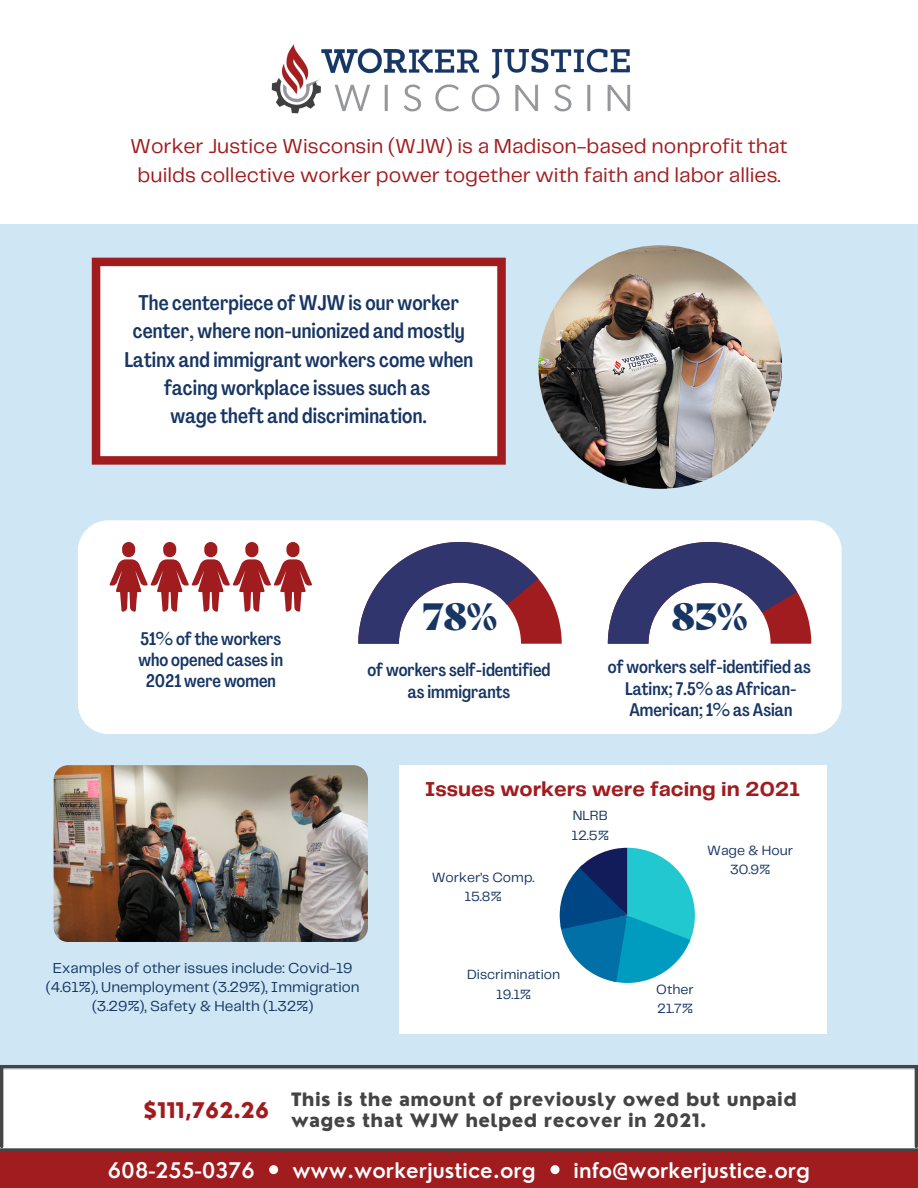
<style>
.page{position:relative;width:918px;height:1188px;background:#fff}
.page>*{position:absolute;margin:0;border:0;box-sizing:border-box;transform-origin:0 0}
.t1{font:800 39.45px "Migra";color:#173664}
.t2{font:500 21px/28.2px "Agrandir Tight";letter-spacing:.005em;color:#173664;text-align:center}
.t3{font:21px/29.2px "Telegraf";color:#a11c1f;text-align:center}
.t4{font:600 21px "Nourd";color:#fff}
.t5{font:700 21px "Telegraf";color:#a11c1f}
.t6{font:800 21px "Nourd";color:#a11c1f}
.t7{font:500 18px/21.3px "Agrandir Tight";color:#173664;text-align:center}
.t8{font:800 18px/21.3px "Nourd";letter-spacing:.02em;color:#444}
.t9{font:15px/19.2px "Telegraf";color:#173664;text-align:center}
.t10{font:13.95px/19.4px "Telegraf";color:#173664;text-align:center}
</style>
<div class="page">
<div style="left:0;top:1152px;width:918px;height:36px;background:#a11c1f"></div>
<div style="left:0;top:224px;width:918px;height:846px;background:#cfe6f4"></div>
<div style="left:399px;top:765px;width:427px;height:269px;background:#fff"></div>
<svg style="left:560px;top:848px;width:135px;height:135px"></svg>
<img style="left:54px;top:765px;width:314px;height:177px;border-radius:15px">
<img style="left:539px;top:245px;width:243px;height:244px;border-radius:50%">
<img style="left:271px;top:44px;width:360px;height:70px">
<svg style="left:92px;top:258px;width:414px;height:207px;background:#f3e3e4"></svg>
<div style="left:78px;top:520px;width:764px;height:214px;background:#fff;border-radius:30px"></div>
<svg style="left:110px;top:542px;width:202px;height:70px"></svg>
<svg style="left:358px;top:542px;width:204px;height:102px"></svg>
<svg style="left:608px;top:542px;width:203px;height:102px"></svg>
<hr style="left:0;top:1065px;width:918px;height:3px;background:#444">
<svg style="left:0;top:1148px;width:918px;height:4px;background:#594f4f"></svg>
<hr style="left:915px;top:1067px;width:3px;height:80px;background:#444">
<hr style="left:0;top:1067px;width:3px;height:80px;background:#444">
<div style="left:269px;top:1165px;width:9px;height:9px;background:#fff;border-radius:50%"></div>
<div style="left:551px;top:1165px;width:9px;height:9px;background:#fff;border-radius:50%"></div>
<p class="t3" style="left:130px;top:132px;width:659px">Worker Justice Wisconsin (WJW) is a Madison-based nonprofit that builds collective worker power together with faith and labor allies.</p>
<p class="t2" style="left:124px;top:291px;width:350px">The centerpiece of WJW is our worker center, where non-unionized and mostly Latinx and immigrant workers come when facing workplace issues such as<br>wage theft and discrimination.</p>
<p class="t7" style="left:139px;top:630px;width:146px">51% of the workers who opened cases in<br>2021 were women</p>
<h1 class="t1" style="left:423px;top:598px;width:76px">78%</h1>
<h1 class="t1" style="left:672px;top:598px;width:77px">83%</h1>
<p class="t7" style="left:367px;top:661px;width:185px">of workers self-identified as immigrants</p>
<p class="t7" style="left:608px;top:658px;width:205px">of workers self-identified as<br>Latinx; 7.5% as African-<br>American; 1% as Asian</p>
<p class="t9" style="left:46px;top:959px;width:315px">Examples of other issues include: Covid-19 (4.61%), Unemployment (3.29%), Immigration (3.29%), Safety &amp; Health (1.32%)</p>
<p class="t5" style="left:425px;top:780px;width:377px">Issues workers were facing in 2021</p>
<p class="t10" style="left:432px;top:868px;width:104px">Worker's Comp.<br>15.8%</p>
<p class="t10" style="left:572px;top:807px;width:39px;text-align:left">NLRB<br>12.5%</p>
<p class="t10" style="left:467px;top:966px;width:95px">Discrimination<br>19.1%</p>
<p class="t10" style="left:707px;top:841px;width:88px">Wage &amp; Hour<br>30.9%</p>
<p class="t10" style="left:656px;top:980px;width:39px;text-align:left">Other<br>21.7%</p>
<p class="t6" style="left:143px;top:1097px;width:127px">$111,762.26</p>
<p class="t8" style="left:291px;top:1089px;width:507px">This is the amount of previously owed but unpaid wages that WJW helped recover in 2021.</p>
<p class="t4" style="left:108px;top:1157px;width:148px">608-255-0376</p>
<p class="t4" style="left:292px;top:1157px;width:245px">www.workerjustice.org</p>
<p class="t4" style="left:574px;top:1157px;width:238px">info@workerjustice.org</p>
</div>
